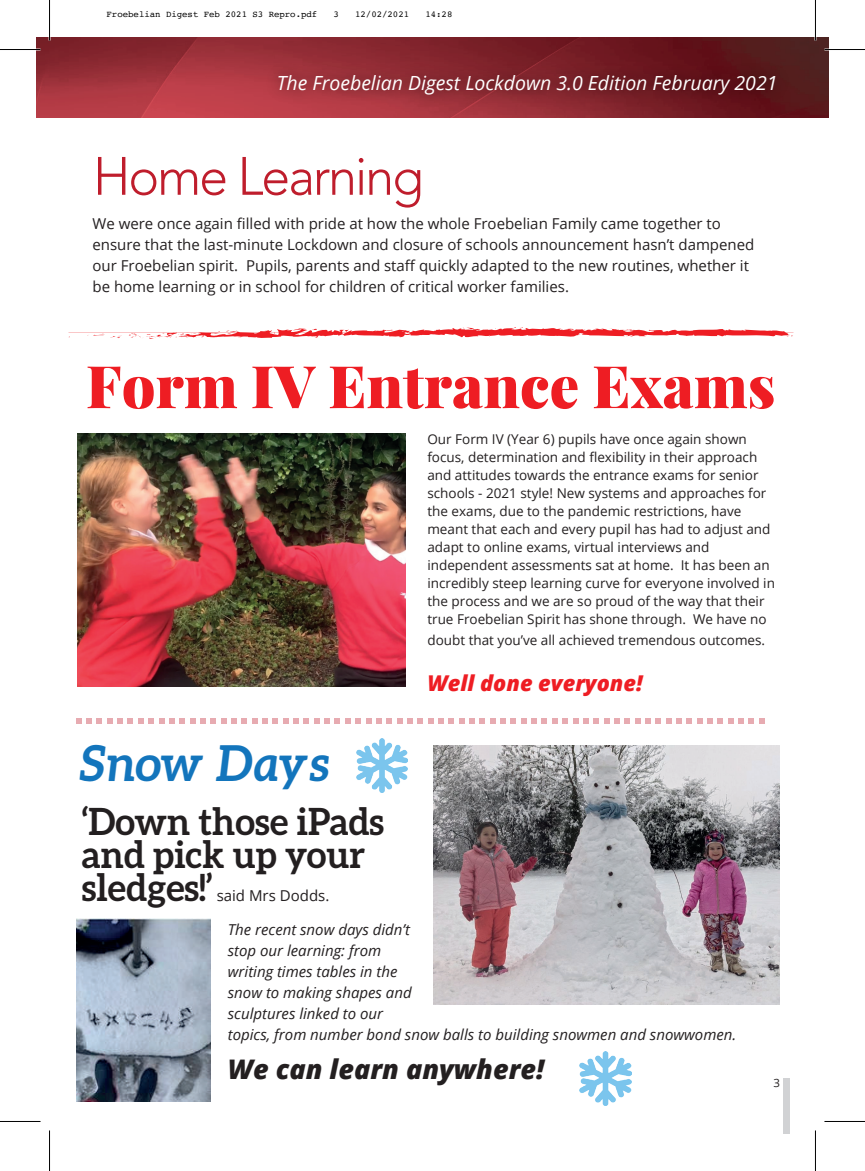
<style>
.page{position:relative;width:865px;height:1171px;background:#fff}
.page>*{position:absolute;margin:0;border:0;box-sizing:border-box;transform-origin:0 0}
.t1{font:900 58.8px "Playfair Display";color:#ee1d23}
.t2{font:300 53.4px "Avenir LT Std";letter-spacing:-.04em;color:#bf1d2c}
.t3{font:italic 700 49.5px "Aleo";color:#1375bc}
.t4{font:700 37.5px/32.7px "Aleo";color:#231f20}
.t5{font:italic 800 27px "Open Sans";color:#231f20}
.t6{font:italic 800 21.75px "Open Sans";color:#ee1d23}
.t7{font:italic 19.5px "Open Sans";color:#fff}
.t8{font:15px/21px "Open Sans";color:#231f20}
.t9{font:italic 15px/21px "Open Sans";color:#231f20}
.t10{font:13.5px/18px "Open Sans";color:#231f20}
.t11{font:11.4px "Open Sans";color:#231f20}
.t12{font:9px "Courier";color:#000}
</style>
<div class="page">
<img style="left:37px;top:37px;width:790px;height:80px">
<div style="left:783px;top:1078px;width:7px;height:56px;background:#d1d2d4"></div>
<img style="left:256px;top:53px;width:541px;height:63px">
<img style="left:77px;top:434px;width:328px;height:252px">
<svg style="left:87px;top:334px;width:35px;height:4px"></svg>
<svg style="left:128px;top:327px;width:665px;height:12px"></svg>
<svg style="left:76px;top:718px;width:688px;height:5px"></svg>
<img style="left:76px;top:918px;width:135px;height:183px">
<img style="left:433px;top:745px;width:346px;height:259px">
<img style="left:356px;top:738px;width:51px;height:54px">
<img style="left:579px;top:1051px;width:52px;height:54px">
<hr style="left:814px;top:0;width:2px;height:41px;background:#fff">
<hr style="left:0;top:49px;width:40px;height:1px;background:#000">
<hr style="left:824px;top:49px;width:40px;height:1px;background:#000">
<hr style="left:0;top:1121px;width:40px;height:1px;background:#000">
<hr style="left:824px;top:1121px;width:40px;height:1px;background:#000">
<hr style="left:49px;top:0;width:1px;height:41px;background:#000">
<hr style="left:49px;top:1130px;width:1px;height:40px;background:#000">
<hr style="left:815px;top:0;width:1px;height:41px;background:#000">
<hr style="left:815px;top:1130px;width:1px;height:40px;background:#000">
<p class="t12" style="left:106px;top:7px;width:212px">Froebelian Digest Feb 2021 S3 Repro.pdf</p>
<p class="t12" style="left:333px;top:7px;width:7px">3</p>
<p class="t12" style="left:355px;top:7px;width:55px">12/02/2021</p>
<p class="t12" style="left:425px;top:7px;width:28px">14:28</p>
<h3 class="t7" style="left:277px;top:70px;width:502px">The Froebelian Digest Lockdown 3.0 Edition February 2021</h3>
<h2 class="t2" style="left:93px;top:145px;width:332px">Home Learning</h2>
<p class="t8" style="left:92px;top:213px;width:663px">We were once again filled with pride at how the whole Froebelian Family came together to ensure that the last-minute Lockdown and closure of schools announcement hasn’t dampened our Froebelian spirit. Pupils, parents and staff quickly adapted to the new routines, whether it be home learning or in school for children of critical worker families.</p>
<h1 class="t1" style="left:86px;top:339px;width:690px">Form IV Entrance Exams</h1>
<h3 class="t3" style="left:79px;top:734px;width:252px">Snow Days</h3>
<p class="t10" style="left:427px;top:430px;width:349px">Our Form IV (Year 6) pupils have once again shown focus, determination and flexibility in their approach and attitudes towards the entrance exams for senior schools - 2021 style! New systems and approaches for the exams, due to the pandemic restrictions, have meant that each and every pupil has had to adjust and adapt to online exams, virtual interviews and independent assessments sat at home. It has been an incredibly steep learning curve for everyone involved in the process and we are so proud of the way that their true Froebelian Spirit has shone through. We have no</p>
<p class="t10" style="left:427px;top:631px;width:339px">doubt that you’ve all achieved tremendous outcomes.</p>
<h3 class="t6" style="left:427px;top:666px;width:217px">Well done everyone!</h3>
<h3 class="t4" style="left:82px;top:804px;width:304px">‘Down those iPads and pick up your sledges!’</h3>
<p class="t8" style="left:217px;top:884px;width:114px">said Mrs Dodds.</p>
<p class="t9" style="left:228px;top:918px;width:510px">The recent snow days didn’t<br>stop our learning: from<br>writing times tables in the<br>snow to making shapes and<br>sculptures linked to our<br>topics, from number bond snow balls to building snowmen and snowwomen.</p>
<h3 class="t5" style="left:228px;top:1048px;width:318px">We can learn anywhere!</h3>
<p class="t11" style="left:773px;top:1074px;width:8px">3</p>
</div>
